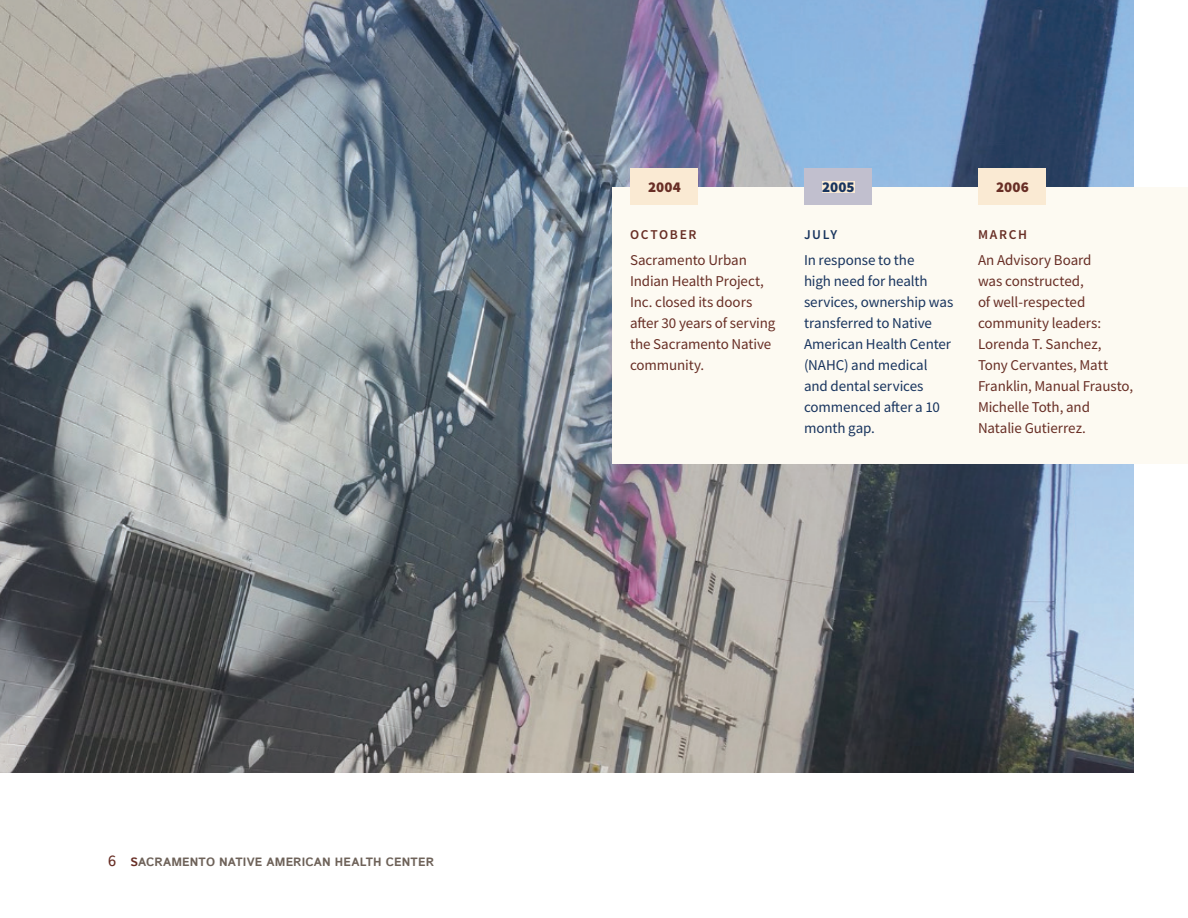
<style>
.page{position:relative;width:1188px;height:918px;background:#fff}
.page>*{position:absolute;margin:0;border:0;box-sizing:border-box;transform-origin:0 0}
.t1{font:15px/21px "Source Sans Pro";letter-spacing:-.01em;color:#682e25}
.t2{font:15px/21px "Source Sans Pro";letter-spacing:-.005em;color:#18345e}
.t3{font:900 15px "Source Sans Pro";letter-spacing:.01em;color:#682e25}
.t4{font:900 15px "Source Sans Pro";color:#18345e}
.t5{font:600 13.5px "Source Sans Pro";letter-spacing:.125em;color:#682e25}
.t6{font:600 13.5px "Source Sans Pro";color:#18345e}
.t7{font:700 12px "Istok";letter-spacing:.01em;color:#6e6259}
.s1{font-weight:400;font-size:15px;color:#682e25}
.s2{color:#682e25}
</style>
<div class="page">
<img style="left:0;top:0;width:1134px;height:773px">
<div style="left:612px;top:187px;width:576px;height:277px;background:#fdfaf2"></div>
<div style="left:631px;top:168px;width:67px;height:37px;background:#faead3"></div>
<div style="left:979px;top:168px;width:67px;height:37px;background:#faead3"></div>
<div style="left:805px;top:168px;width:67px;height:37px;background:#c1bfce"></div>
<div style="left:822px;top:181px;width:33px;height:11px;background:#faead3"></div>
<p class="t7" style="left:108px;top:854px;width:328px"><span class="s1">6</span> <span class="s2">S</span>ACRAMENTO NATIVE AMERICAN HEALTH CENTER</p>
<p class="t3" style="left:648px;top:177px;width:34px">2004</p>
<p class="t4" style="left:822px;top:177px;width:34px">2005</p>
<p class="t3" style="left:996px;top:177px;width:34px">2006</p>
<p class="t5" style="left:630px;top:226px;width:68px">OCTOBER</p>
<p class="t6" style="left:804px;top:226px;width:35px">JULY</p>
<p class="t5" style="left:978px;top:226px;width:51px">MARCH</p>
<p class="t1" style="left:978px;top:249px;width:157px">An Advisory Board<br>was constructed,<br>of well-respected community leaders:<br>Lorenda T. Sanchez,<br>Tony Cervantes, Matt<br>Franklin, Manual Frausto,<br>Michelle Toth, and<br>Natalie Gutierrez.</p>
<p class="t1" style="left:630px;top:249px;width:147px">Sacramento Urban<br>Indian Health Project,<br>Inc. closed its doors after 30 years of serving the Sacramento Native community.</p>
<p class="t2" style="left:804px;top:249px;width:151px">In response to the<br>high need for health services, ownership was transferred to Native<br>American Health Center (NAHC) and medical and dental services commenced after a 10 month gap.</p>
</div>
